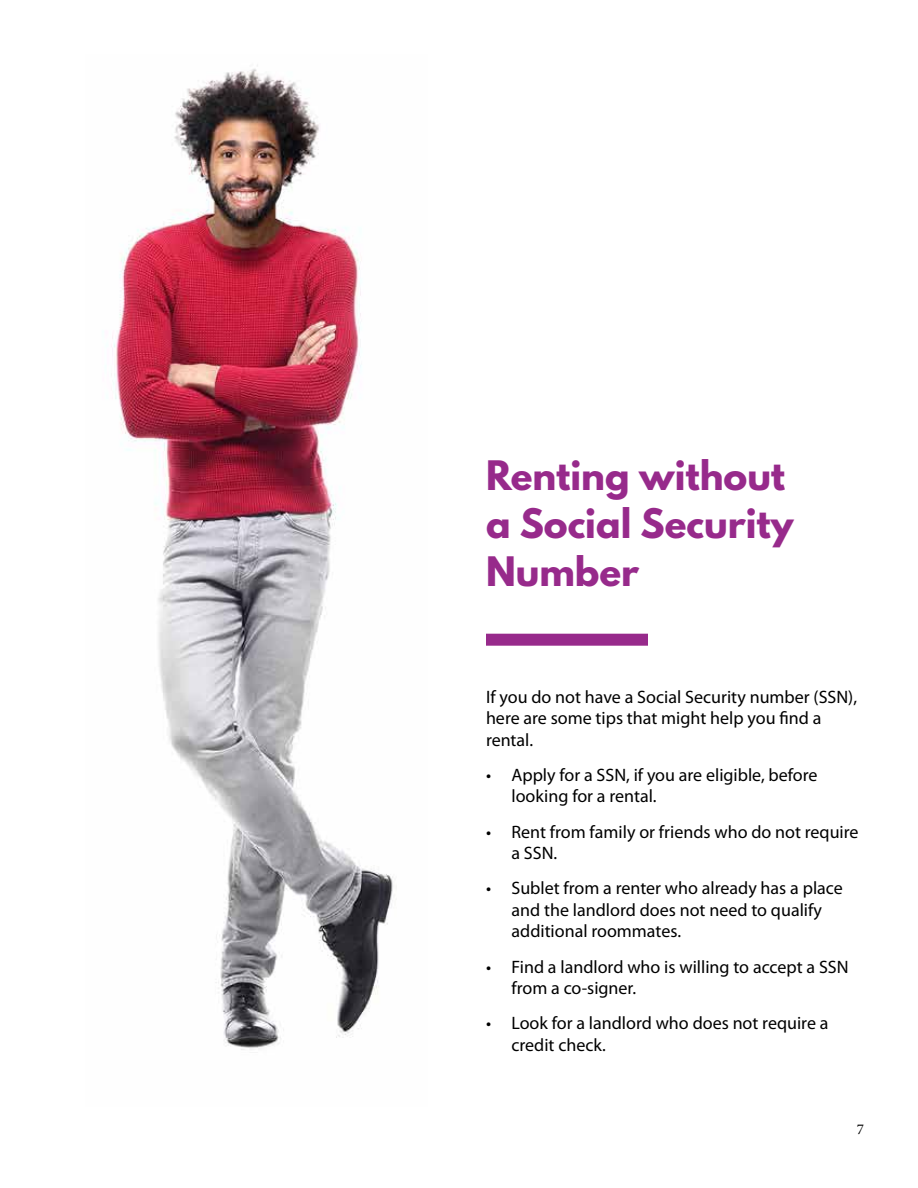
<style>
.page{position:relative;width:918px;height:1188px;background:#fff}
.page>*{position:absolute;margin:0;border:0;box-sizing:border-box;transform-origin:0 0}
.t1{font:700 36px/48px "League Spartan";color:#972a8b}
.t2{font:18px/21.6px "Myriad Pro";color:#000}
.t3{font:15px "Minion Pro";color:#000}
</style>
<div class="page">
<img style="left:111px;top:65px;width:282px;height:985px">
<div style="left:486px;top:634px;width:162px;height:12px;background:#972a8b"></div>
<h1 class="t1" style="left:486px;top:451px;width:309px">Renting without a Social Security<br>Number</h1>
<p class="t2" style="left:486px;top:685px;width:373px">If you do not have a Social Security number (SSN), here are some tips that might help you find a rental.</p>
<p class="t2" style="left:512px;top:764px;width:307px;text-indent:-26px">• Apply for a SSN, if you are eligible, before looking for a rental.</p>
<p class="t2" style="left:512px;top:820px;width:349px;text-indent:-26px">• Rent from family or friends who do not require a SSN.</p>
<p class="t2" style="left:512px;top:877px;width:333px;text-indent:-26px">• Sublet from a renter who already has a place and the landlord does not need to qualify additional roommates.</p>
<p class="t2" style="left:512px;top:955px;width:339px;text-indent:-26px">• Find a landlord who is willing to accept a SSN from a co-signer.</p>
<p class="t2" style="left:512px;top:1012px;width:319px;text-indent:-26px">• Look for a landlord who does not require a credit check.</p>
<p class="t3" style="left:857px;top:1119px;width:9px">7</p>
</div>
